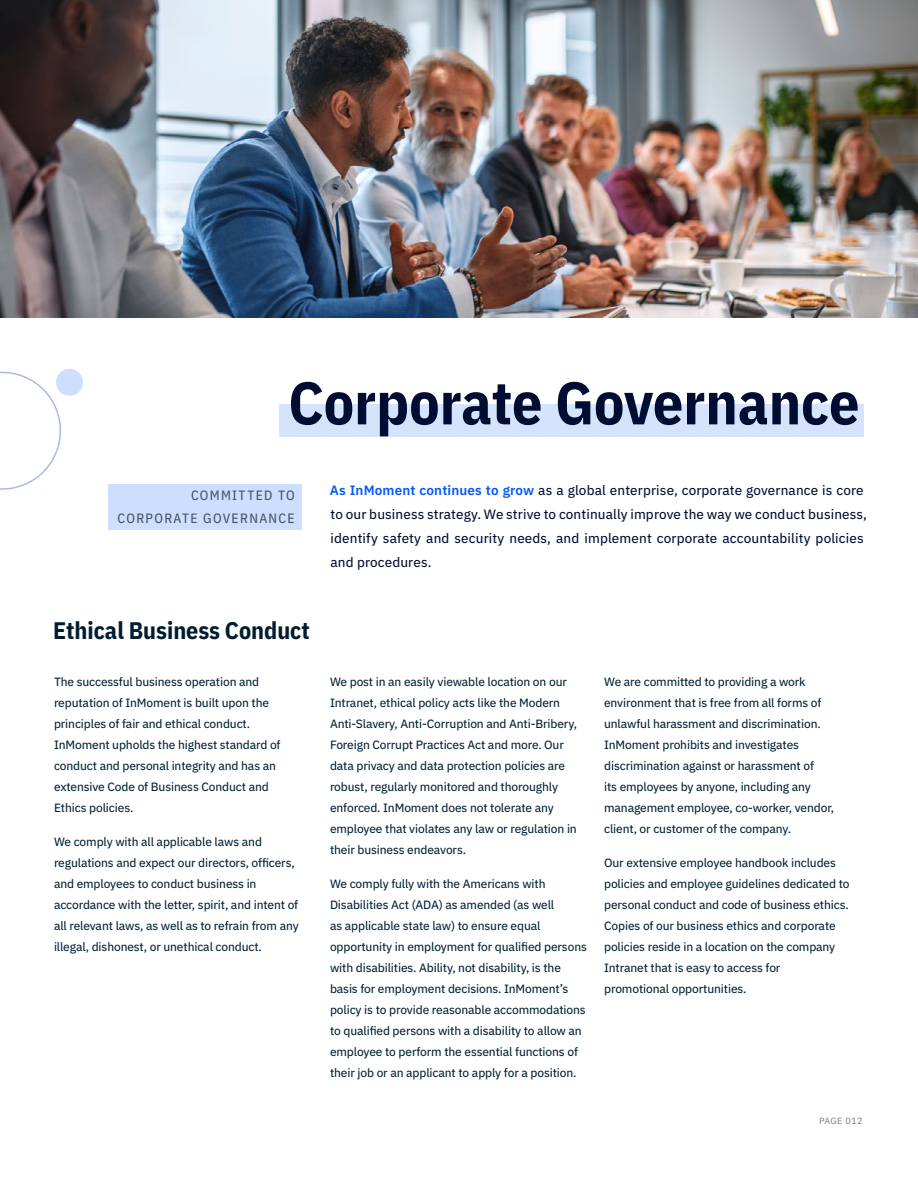
<style>
.page{position:relative;width:918px;height:1188px;background:#fff}
.page>*{position:absolute;margin:0;border:0;box-sizing:border-box;transform-origin:0 0}
.t1{font:700 60px "IBM Plex Sans Cond";color:#000d33}
.t2{font:700 24px "IBM Plex Sans Cond";color:#001d30}
.t3{font:13.5px/24px "IBM Plex Sans Text";letter-spacing:.01em;color:#000d33}
.t4{font:13.5px/22.5px "IBM Plex Sans Cond Text";letter-spacing:.1em;color:#465562;text-align:right}
.t5{font:12px/21px "IBM Plex Sans Text";letter-spacing:-.01em;color:#002235}
.t6{font:9px "IBM Plex Sans";letter-spacing:.05em;color:#717c7d}
.s1{font-family:"IBM Plex Sans";font-weight:600;color:#0058ff}
</style>
<div class="page">
<div style="left:279px;top:405px;width:585px;height:32px;background:#d6e3fc"></div>
<div style="left:108px;top:484px;width:194px;height:46px;background:#cddeff"></div>
<img style="left:0;top:0;width:918px;height:317px">
<svg style="left:0;top:369px;width:83px;height:121px"></svg>
<h1 class="t1" style="left:288px;top:355px;width:573px">Corporate Governance</h1>
<p class="t4" style="left:118px;top:483px;width:179px">COMMITTED TO<br>CORPORATE GOVERNANCE</p>
<h2 class="t2" style="left:53px;top:611px;width:258px">Ethical Business Conduct</h2>
<p class="t5" style="left:54px;top:670px;width:228px">The successful business operation and reputation of InMoment is built upon the principles of fair and ethical conduct.<br>InMoment upholds the highest standard of conduct and personal integrity and has an extensive Code of Business Conduct and Ethics policies.</p>
<p class="t5" style="left:54px;top:831px;width:246px">We comply with all applicable laws and regulations and expect our directors, officers, and employees to conduct business in accordance with the letter, spirit, and intent of all relevant laws, as well as to refrain from any illegal, dishonest, or unethical conduct.</p>
<p class="t3" style="left:330px;top:477px;width:539px"><span class="s1">As InMoment continues to grow</span> as a global enterprise, corporate governance is core to our business strategy. We strive to continually improve the way we conduct business, identify safety and security needs, and implement corporate accountability policies and procedures.</p>
<p class="t5" style="left:330px;top:670px;width:249px">We post in an easily viewable location on our Intranet, ethical policy acts like the Modern Anti-Slavery, Anti-Corruption and Anti-Bribery, Foreign Corrupt Practices Act and more. Our data privacy and data protection policies are robust, regularly monitored and thoroughly enforced. InMoment does not tolerate any employee that violates any law or regulation in their business endeavors.</p>
<p class="t5" style="left:330px;top:873px;width:258px">We comply fully with the Americans with Disabilities Act (ADA) as amended (as well<br>as applicable state law) to ensure equal opportunity in employment for qualified persons with disabilities. Ability, not disability, is the basis for employment decisions. InMoment’s policy is to provide reasonable accommodations to qualified persons with a disability to allow an employee to perform the essential functions of their job or an applicant to apply for a position.</p>
<p class="t5" style="left:604px;top:670px;width:232px">We are committed to providing a work environment that is free from all forms of unlawful harassment and discrimination.<br>InMoment prohibits and investigates discrimination against or harassment of<br>its employees by anyone, including any management employee, co-worker, vendor, client, or customer of the company.</p>
<p class="t5" style="left:604px;top:852px;width:247px">Our extensive employee handbook includes policies and employee guidelines dedicated to personal conduct and code of business ethics.<br>Copies of our business ethics and corporate policies reside in a location on the company Intranet that is easy to access for<br>promotional opportunities.</p>
<p class="t6" style="left:819px;top:1114px;width:45px">PAGE 012</p>
</div>
